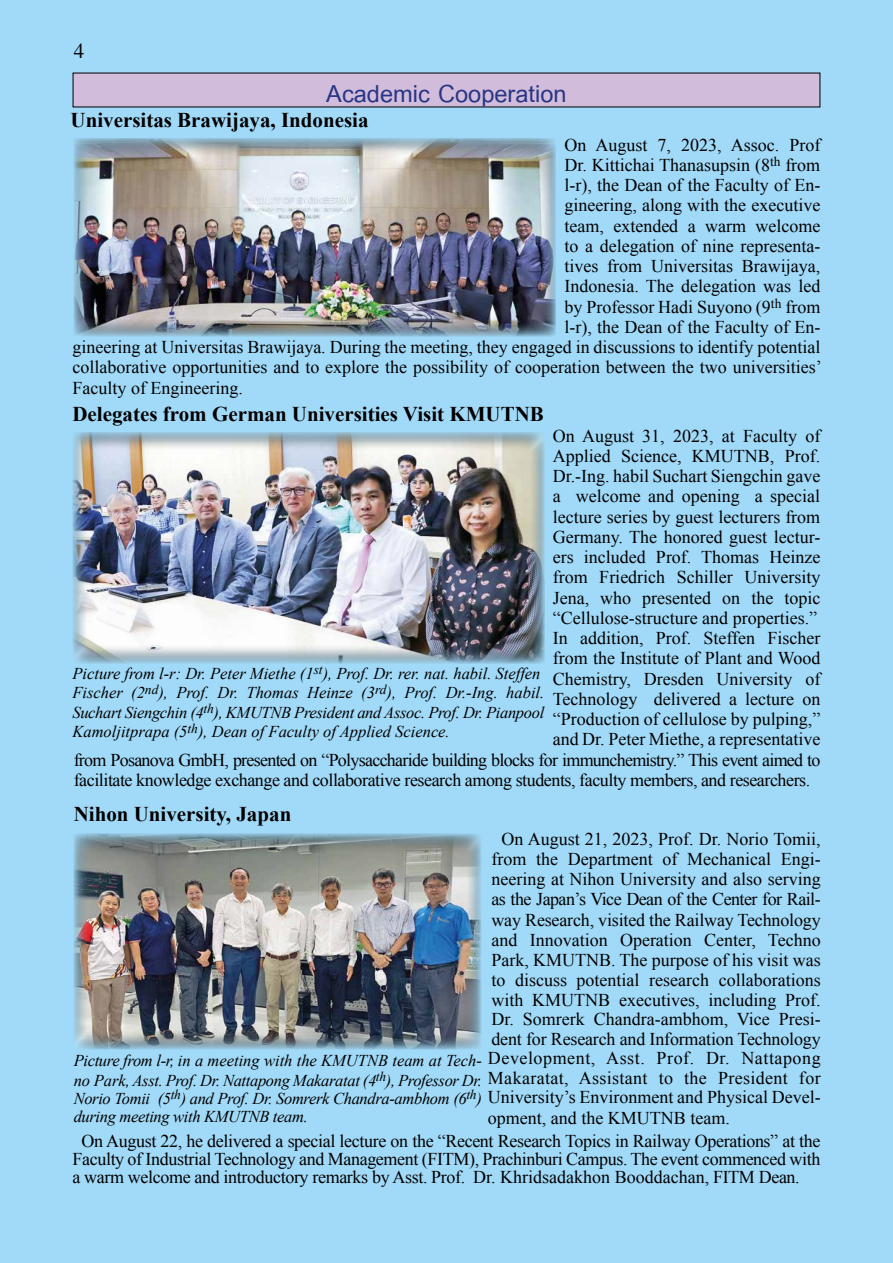
<style>
.page{position:relative;width:893px;height:1263px;background:#a1daf8}
.page>*{position:absolute;margin:0;border:0;box-sizing:border-box;transform-origin:0 0}
.t1{font:700 36px "Cordia New";color:#283583}
.t2{font:700 21px "Times New Roman";color:#000}
.t3{font:21px "Times";color:#000}
.t4{font:18px/20px "Times New Roman";color:#000;text-align:center}
.t5{font:18px/23.2px "Times New Roman";letter-spacing:-.02em;color:#000}
.t6{font:18px "Times New Roman";letter-spacing:-.025em;color:#000}
.t7{font:18px "Times New Roman";letter-spacing:-.04em;color:#000}
.t8{font:italic 16.5px/19.5px "Times New Roman";color:#000}
.t9{font:italic 16.5px/18px "Times New Roman";letter-spacing:-.02em;color:#000}
.s1{font-style:normal;font-size:18px}
</style>
<div class="page">
<div style="left:73px;top:73px;width:747px;height:34px;background:#d1bcdc"></div>
<div style="left:73px;top:137px;width:485px;height:200px;background:#000;opacity:.5"></div>
<div style="left:72px;top:431px;width:474px;height:232px;background:#000;opacity:.5"></div>
<div style="left:73px;top:830px;width:411px;height:220px;background:#000;opacity:.5"></div>
<p class="t3" style="left:74px;top:31px;width:12px">4</p>
<h1 class="t1" style="left:326px;top:72px;width:242px">Academic Cooperation</h1>
<p class="t2" style="left:71px;top:106px;width:300px">Universitas Brawijaya, Indonesia</p>
<p class="t4" style="left:564px;top:134px;width:257px">On August 7, 2023, Assoc. Prof</p>
<p class="t4" style="left:564px;top:155px;width:257px">Dr. Kittichai Thanasupsin (8<sup>th</sup> from</p>
<p class="t4" style="left:564px;top:175px;width:257px">l-r), the Dean of the Faculty of En-</p>
<p class="t4" style="left:564px;top:195px;width:257px">gineering, along with the executive</p>
<p class="t4" style="left:564px;top:215px;width:257px">team, extended a warm welcome</p>
<p class="t4" style="left:564px;top:236px;width:257px">to a delegation of nine representa-</p>
<p class="t4" style="left:564px;top:256px;width:257px">tives from Universitas Brawijaya,</p>
<p class="t4" style="left:564px;top:276px;width:257px">Indonesia. The delegation was led</p>
<p class="t4" style="left:564px;top:296px;width:257px">by Professor Hadi Suyono (9<sup>th</sup> from</p>
<p class="t4" style="left:564px;top:317px;width:257px">l-r), the Dean of the Faculty of En-</p>
<p class="t4" style="left:73px;top:337px;width:749px">gineering at Universitas Brawijaya. During the meeting, they engaged in discussions to identify potential</p>
<p class="t4" style="left:73px;top:357px;width:750px">collaborative opportunities and to explore the possibility of cooperation between the two universities’</p>
<p class="t4" style="left:73px;top:377px;width:172px">Faculty of Engineering.</p>
<p class="t2" style="left:72px;top:399px;width:473px">Delegates from German Universities Visit KMUTNB</p>
<p class="t4" style="left:553px;top:425px;width:269px">On August 31, 2023, at Faculty of</p>
<p class="t4" style="left:553px;top:446px;width:269px">Applied Science, KMUTNB, Prof.</p>
<p class="t4" style="left:553px;top:466px;width:269px">Dr.-Ing. habil Suchart Siengchin gave</p>
<p class="t4" style="left:553px;top:486px;width:269px">a welcome and opening a special</p>
<p class="t4" style="left:553px;top:506px;width:269px">lecture series by guest lecturers from</p>
<p class="t4" style="left:553px;top:527px;width:269px">Germany. The honored guest lectur-</p>
<p class="t4" style="left:553px;top:547px;width:269px">ers included Prof. Thomas Heinze</p>
<p class="t4" style="left:553px;top:567px;width:269px">from Friedrich Schiller University</p>
<p class="t4" style="left:553px;top:587px;width:269px">Jena, who presented on the topic</p>
<p class="t4" style="left:553px;top:608px;width:266px">“Cellulose-structure and properties.”</p>
<p class="t4" style="left:553px;top:628px;width:269px">In addition, Prof. Steffen Fischer</p>
<p class="t4" style="left:553px;top:648px;width:269px">from the Institute of Plant and Wood</p>
<p class="t4" style="left:553px;top:668px;width:269px">Chemistry, Dresden University of</p>
<p class="t4" style="left:553px;top:689px;width:269px">Technology delivered a lecture on</p>
<p class="t4" style="left:553px;top:709px;width:269px">“Production of cellulose by pulping,”</p>
<p class="t4" style="left:553px;top:729px;width:269px">and Dr. Peter Miethe, a representative</p>
<p class="t7" style="left:74px;top:747px;width:748px">from Posanova GmbH, presented on “Polysaccharide building blocks for immunchemistry.” This event aimed to</p>
<p class="t6" style="left:74px;top:768px;width:738px">facilitate knowledge exchange and collaborative research among students, faculty members, and researchers.</p>
<p class="t8" style="left:72px;top:663px;width:473px">Picture from l-r: Dr. Peter Miethe (1<sup>st</sup>), Prof. Dr. rer. nat. habil. Steffen Fischer (2<sup>nd</sup>), Prof. Dr. Thomas Heinze (3<sup>rd</sup>), Prof. Dr.-Ing. habil.<br>Suchart Siengchin (4<sup>th</sup>), KMUTNB President and Assoc. Prof. Dr. Pianpool Kamoljitprapa (5<sup>th</sup>), Dean of Faculty of Applied Science.</p>
<p class="t2" style="left:74px;top:799px;width:219px">Nihon University, Japan</p>
<p class="t4" style="left:491px;top:828px;width:331px">On August 21, 2023, Prof. Dr. Norio Tomii, from the Department of Mechanical Engi&shy;neering at Nihon University and also serving as the Japan’s Vice Dean of the Center for Rail&shy;way Research, visited the Railway Technology and Innovation Operation Center, Techno Park, KMUTNB. The purpose of his visit was to discuss potential research collaborations with KMUTNB executives, including Prof.<br>Dr. Somrerk Chandra-ambhom, Vice Presi&shy;dent for Research and Information Technology</p>
<p class="t9" style="left:74px;top:1070px;width:748px">no Park, Asst. Prof. Dr. Nattapong Makaratat (4<sup>th</sup>), Professor Dr. <span class="s1">Makaratat, Assistant to the President for</span></p>
<p class="t5" style="left:81px;top:1105px;width:740px;text-indent:406px">opment, and the KMUTNB team.<br>On August 22, he delivered a special lecture on the “Recent Research Topics in Railway Operations” at the</p>
<p class="t5" style="left:72px;top:1149px;width:749px;line-height:18px">Faculty of Industrial Technology and Management (FITM), Prachinburi Campus. The event commenced with a warm welcome and introductory remarks by Asst. Prof. Dr. Khridsadakhon Booddachan, FITM Dean.</p>
<p class="t8" style="left:74px;top:1050px;width:748px">Picture from l-r, in a meeting with the KMUTNB team at Tech- <span class="s1">Development, Asst. Prof. Dr. Nattapong</span></p>
<p class="t9" style="left:74px;top:1088px;width:748px">Norio Tomii (5<sup>th</sup>) and Prof. Dr. Somrerk Chandra-ambhom (6<sup>th</sup>) <span class="s1">University’s Environment and Physical Devel&shy;</span>during meeting with KMUTNB team.</p>
</div>
